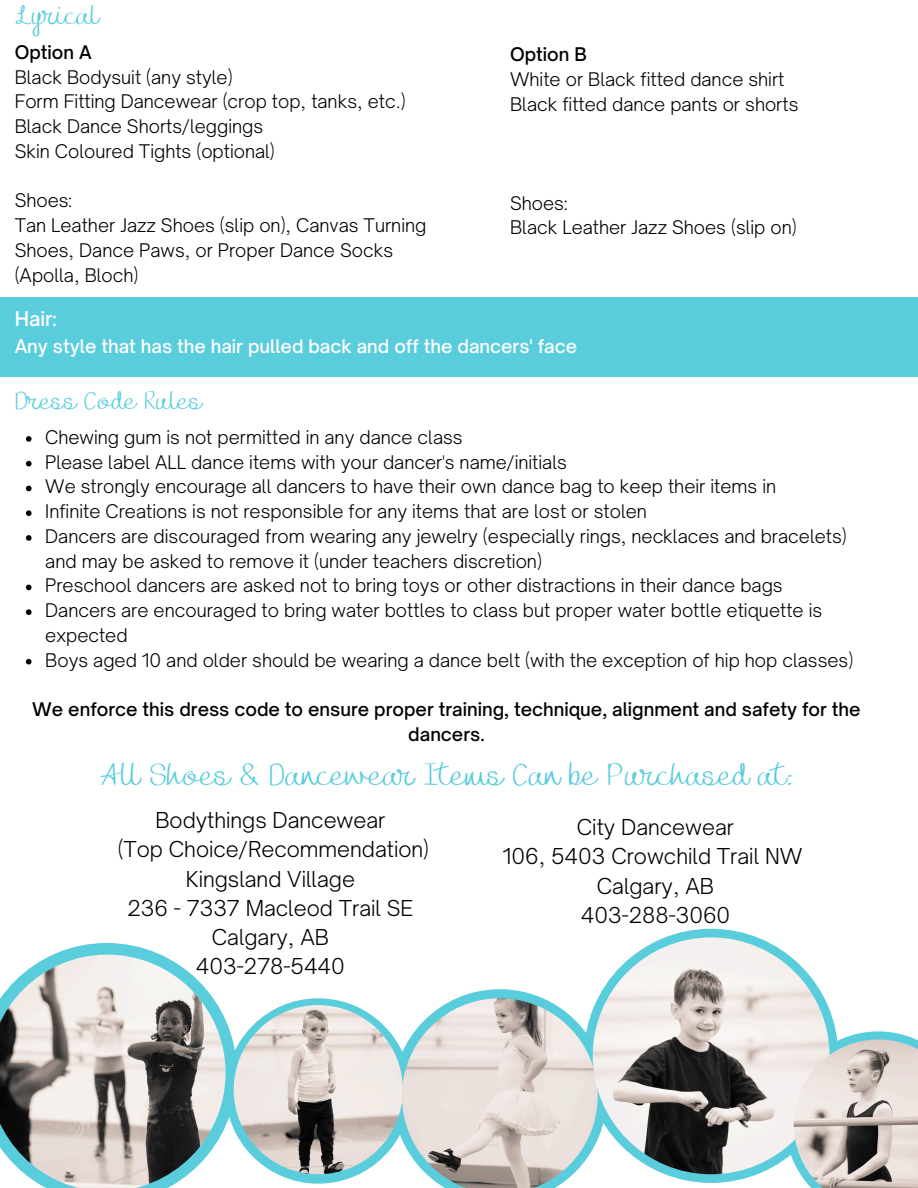
<style>
.page{position:relative;width:918px;height:1188px;background:#fff}
.page>*{position:absolute;margin:0;border:0;box-sizing:border-box;transform-origin:0 0}
.t1{font:31.5px "Joanne Marie Script";color:#5acddd}
.t2{font:27px "Joanne Marie Script";color:#5acddd}
.t3{font:25.5px "Joanne Marie Script";color:#5acddd}
.t4{font:300 21px/29.2px "Open Sauce One";color:#000;text-align:center}
.t5{font:500 19.5px "Open Sauce One";color:#fff}
.t6{font:300 18px/24.8px "Open Sauce One";color:#000}
.t7{font:500 18px/24.8px "Open Sauce One";color:#000;text-align:center}
.t8{font:500 18px "Open Sauce One";color:#fff}
</style>
<div class="page">
<div style="left:0;top:297px;width:918px;height:79px;background:#5acddd"></div>
<svg style="left:52px;top:943px;width:185px;height:192px"></svg>
<div style="left:226px;top:998px;width:185px;height:186px;background:#5acddd;border-radius:50%"></div>
<svg style="left:393px;top:989px;width:214px;height:157px"></svg>
<div style="left:584px;top:929px;width:254px;height:254px;background:#5acddd;border-radius:50%"></div>
<svg style="left:786px;top:1031px;width:129px;height:131px"></svg>
<img style="left:0;top:955px;width:226px;height:233px">
<img style="left:234px;top:1005px;width:169px;height:169px;border-radius:50%">
<img style="left:402px;top:998px;width:196px;height:190px">
<img style="left:593px;top:937px;width:237px;height:237px;border-radius:50%">
<img style="left:794px;top:1039px;width:124px;height:149px">
<svg style="left:26px;top:436px;width:6px;height:6px"></svg>
<svg style="left:26px;top:461px;width:6px;height:5px"></svg>
<svg style="left:26px;top:486px;width:6px;height:5px"></svg>
<svg style="left:26px;top:510px;width:6px;height:6px"></svg>
<svg style="left:26px;top:535px;width:6px;height:6px"></svg>
<svg style="left:26px;top:585px;width:6px;height:5px"></svg>
<svg style="left:26px;top:609px;width:6px;height:6px"></svg>
<svg style="left:26px;top:659px;width:6px;height:5px"></svg>
<p class="t2" style="left:15px;top:4px;width:86px">Lyrical</p>
<p class="t7" style="left:15px;top:40px;width:79px">Option A</p>
<p class="t6" style="left:15px;top:64px;width:219px">Black Bodysuit (any style)</p>
<p class="t6" style="left:15px;top:89px;width:393px">Form Fitting Dancewear (crop top, tanks, etc.)</p>
<p class="t6" style="left:15px;top:114px;width:250px">Black Dance Shorts/leggings</p>
<p class="t6" style="left:15px;top:139px;width:262px">Skin Coloured Tights (optional)</p>
<p class="t6" style="left:15px;top:188px;width:59px">Shoes:</p>
<p class="t6" style="left:15px;top:213px;width:413px">Tan Leather Jazz Shoes (slip on), Canvas Turning<br>Shoes, Dance Paws, or Proper Dance Socks (Apolla, Bloch)</p>
<p class="t7" style="left:510px;top:42px;width:78px">Option B</p>
<p class="t6" style="left:510px;top:67px;width:276px">White or Black fitted dance shirt</p>
<p class="t6" style="left:510px;top:91px;width:290px">Black fitted dance pants or shorts</p>
<p class="t6" style="left:510px;top:190px;width:59px">Shoes:</p>
<p class="t6" style="left:510px;top:215px;width:288px">Black Leather Jazz Shoes (slip on)</p>
<p class="t5" style="left:15px;top:306px;width:44px">Hair:</p>
<p class="t8" style="left:15px;top:335px;width:564px">Any style that has the hair pulled back and off the dancers' face</p>
<p class="t3" style="left:15px;top:390px;width:189px">Dress Code Rules</p>
<p class="t6" style="left:45px;top:425px;width:419px">Chewing gum is not permitted in any dance class</p>
<p class="t6" style="left:45px;top:450px;width:523px">Please label ALL dance items with your dancer's name/initials</p>
<p class="t6" style="left:45px;top:474px;width:732px">We strongly encourage all dancers to have their own dance bag to keep their items in</p>
<h4 class="t6" style="left:45px;top:499px;width:603px">Infinite Creations is not responsible for any items that are lost or stolen</h4>
<h1 class="t6" style="left:45px;top:524px;width:803px">Dancers are discouraged from wearing any jewelry (especially rings, necklaces and bracelets) and may be asked to remove it (under teachers discretion)</h1>
<h3 class="t6" style="left:45px;top:573px;width:739px">Preschool dancers are asked not to bring toys or other distractions in their dance bags</h3>
<h3 class="t6" style="left:45px;top:598px;width:778px">Dancers are encouraged to bring water bottles to class but proper water bottle etiquette is expected</h3>
<p class="t6" style="left:45px;top:648px;width:810px">Boys aged 10 and older should be wearing a dance belt (with the exception of hip hop classes)</p>
<p class="t7" style="left:32px;top:697px;width:830px">We enforce this dress code to ensure proper training, technique, alignment and safety for the dancers.</p>
<h4 class="t1" style="left:100px;top:761px;width:695px">All Shoes &amp; Dancewear Items Can be Purchased at:</h4>
<p class="t4" style="left:118px;top:806px;width:313px">Bodythings Dancewear<br>(Top Choice/Recommendation)<br>Kingsland Village<br>236 - 7337 Macleod Trail SE<br>Calgary, AB<br>403-278-5440</p>
<p class="t4" style="left:503px;top:813px;width:301px">City Dancewear<br>106, 5403 Crowchild Trail NW<br>Calgary, AB<br>403-288-3060</p>
</div>
